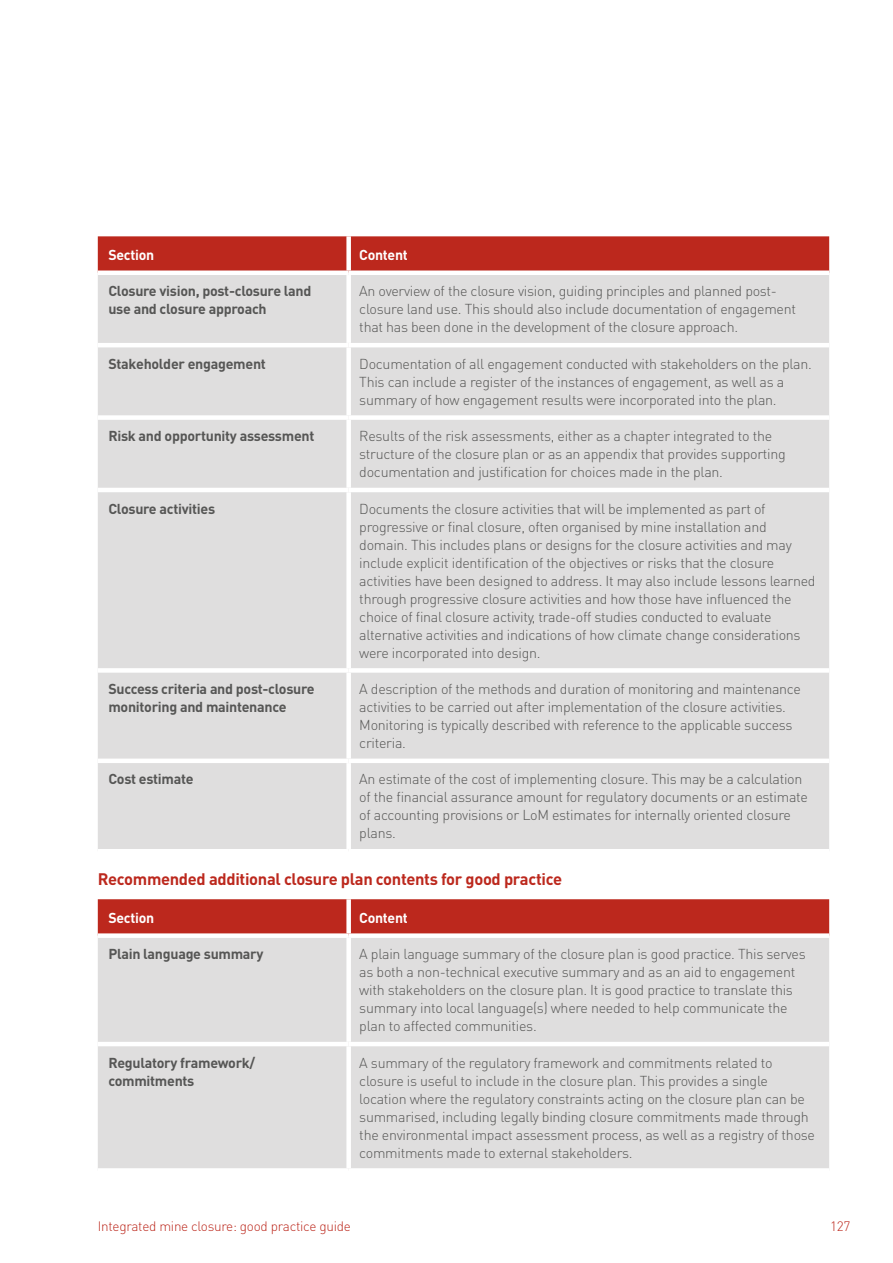
<style>
.page{position:relative;width:893px;height:1263px;background:#fff}
.page>*{position:absolute;margin:0;border:0;box-sizing:border-box;transform-origin:0 0}
.t1{font:700 16.5px "DIN Pro";letter-spacing:-.02em;color:#bc281d}
.t2{font:300 14.25px/18px "DIN Pro";letter-spacing:-.02em;color:#565655}
.t3{font:700 14.25px/18px "DIN Pro";letter-spacing:-.02em;color:#565655}
.t4{font:700 14.25px "DIN Pro";letter-spacing:-.02em;color:#fff}
.t5{font:300 13.5px "DIN Pro";letter-spacing:-.02em;color:#bc281d}
</style>
<div class="page">
<div style="left:98px;top:236px;width:731px;height:34px;background:#bc281d"></div>
<div style="left:98px;top:275px;width:731px;height:574px;background:#dfdede"></div>
<div style="left:346px;top:236px;width:5px;height:34px;background:#fff"></div>
<div style="left:346px;top:275px;width:5px;height:68px;background:#fff"></div>
<div style="left:346px;top:347px;width:5px;height:68px;background:#fff"></div>
<div style="left:346px;top:420px;width:5px;height:68px;background:#fff"></div>
<div style="left:346px;top:492px;width:5px;height:176px;background:#fff"></div>
<div style="left:346px;top:673px;width:5px;height:85px;background:#fff"></div>
<div style="left:346px;top:763px;width:5px;height:86px;background:#fff"></div>
<hr style="left:98px;top:343px;width:251px;height:4px;background:#fff">
<hr style="left:349px;top:343px;width:480px;height:4px;background:#fff">
<div style="left:98px;top:415px;width:251px;height:5px;background:#fff"></div>
<div style="left:349px;top:415px;width:480px;height:5px;background:#fff"></div>
<hr style="left:98px;top:488px;width:251px;height:4px;background:#fff">
<hr style="left:349px;top:488px;width:480px;height:4px;background:#fff">
<div style="left:98px;top:668px;width:251px;height:5px;background:#fff"></div>
<div style="left:349px;top:668px;width:480px;height:5px;background:#fff"></div>
<div style="left:98px;top:758px;width:251px;height:5px;background:#fff"></div>
<div style="left:349px;top:758px;width:480px;height:5px;background:#fff"></div>
<div style="left:98px;top:899px;width:731px;height:34px;background:#bc281d"></div>
<div style="left:98px;top:938px;width:731px;height:230px;background:#dfdede"></div>
<div style="left:346px;top:899px;width:5px;height:34px;background:#fff"></div>
<div style="left:346px;top:938px;width:5px;height:104px;background:#fff"></div>
<div style="left:346px;top:1046px;width:5px;height:122px;background:#fff"></div>
<hr style="left:98px;top:1042px;width:251px;height:4px;background:#fff">
<hr style="left:349px;top:1042px;width:480px;height:4px;background:#fff">
<p class="t4" style="left:108px;top:245px;width:47px">Section</p>
<p class="t4" style="left:359px;top:245px;width:50px">Content</p>
<p class="t3" style="left:108px;top:282px;width:205px">Closure vision, post-closure land use and closure approach</p>
<p class="t2" style="left:359px;top:282px;width:438px">An overview of the closure vision, guiding principles and planned post&shy;closure land use. This should also include documentation of engagement that has been done in the development of the closure approach.</p>
<p class="t3" style="left:108px;top:354px;width:159px">Stakeholder engagement</p>
<p class="t2" style="left:359px;top:354px;width:454px">Documentation of all engagement conducted with stakeholders on the plan.<br>This can include a register of the instances of engagement, as well as a summary of how engagement results were incorporated into the plan.</p>
<p class="t3" style="left:108px;top:426px;width:207px">Risk and opportunity assessment</p>
<p class="t2" style="left:359px;top:426px;width:428px">Results of the risk assessments, either as a chapter integrated to the structure of the closure plan or as an appendix that provides supporting documentation and justification for choices made in the plan.</p>
<p class="t3" style="left:108px;top:499px;width:108px">Closure activities</p>
<p class="t2" style="left:359px;top:499px;width:458px">Documents the closure activities that will be implemented as part of progressive or final closure, often organised by mine installation and domain. This includes plans or designs for the closure activities and may include explicit identification of the objectives or risks that the closure activities have been designed to address. It may also include lessons learned through progressive closure activities and how those have influenced the choice of final closure activity, trade-off studies conducted to evaluate alternative activities and indications of how climate change considerations were incorporated into design.</p>
<p class="t3" style="left:108px;top:679px;width:208px">Success criteria and post-closure monitoring and maintenance</p>
<p class="t2" style="left:359px;top:679px;width:443px">A description of the methods and duration of monitoring and maintenance activities to be carried out after implementation of the closure activities.<br>Monitoring is typically described with reference to the applicable success criteria.</p>
<p class="t3" style="left:108px;top:770px;width:87px">Cost estimate</p>
<p class="t2" style="left:359px;top:770px;width:450px">An estimate of the cost of implementing closure. This may be a calculation of the financial assurance amount for regulatory documents or an estimate of accounting provisions or LoM estimates for internally oriented closure plans.</p>
<p class="t1" style="left:98px;top:867px;width:466px">Recommended additional closure plan contents for good practice</p>
<p class="t4" style="left:108px;top:908px;width:47px">Section</p>
<p class="t4" style="left:359px;top:908px;width:50px">Content</p>
<p class="t3" style="left:108px;top:944px;width:157px">Plain language summary</p>
<p class="t2" style="left:359px;top:944px;width:448px">A plain language summary of the closure plan is good practice. This serves as both a non-technical executive summary and as an aid to engagement with stakeholders on the closure plan. It is good practice to translate this summary into local language(s) where needed to help communicate the plan to affected communities.</p>
<p class="t3" style="left:108px;top:1053px;width:148px">Regulatory framework/ commitments</p>
<p class="t2" style="left:359px;top:1053px;width:457px">A summary of the regulatory framework and commitments related to closure is useful to include in the closure plan. This provides a single location where the regulatory constraints acting on the closure plan can be summarised, including legally binding closure commitments made through the environmental impact assessment process, as well as a registry of those commitments made to external stakeholders.</p>
<p class="t5" style="left:98px;top:1217px;width:255px">Integrated mine closure: good practice guide</p>
<p class="t5" style="left:830px;top:1217px;width:22px">127</p>
</div>
